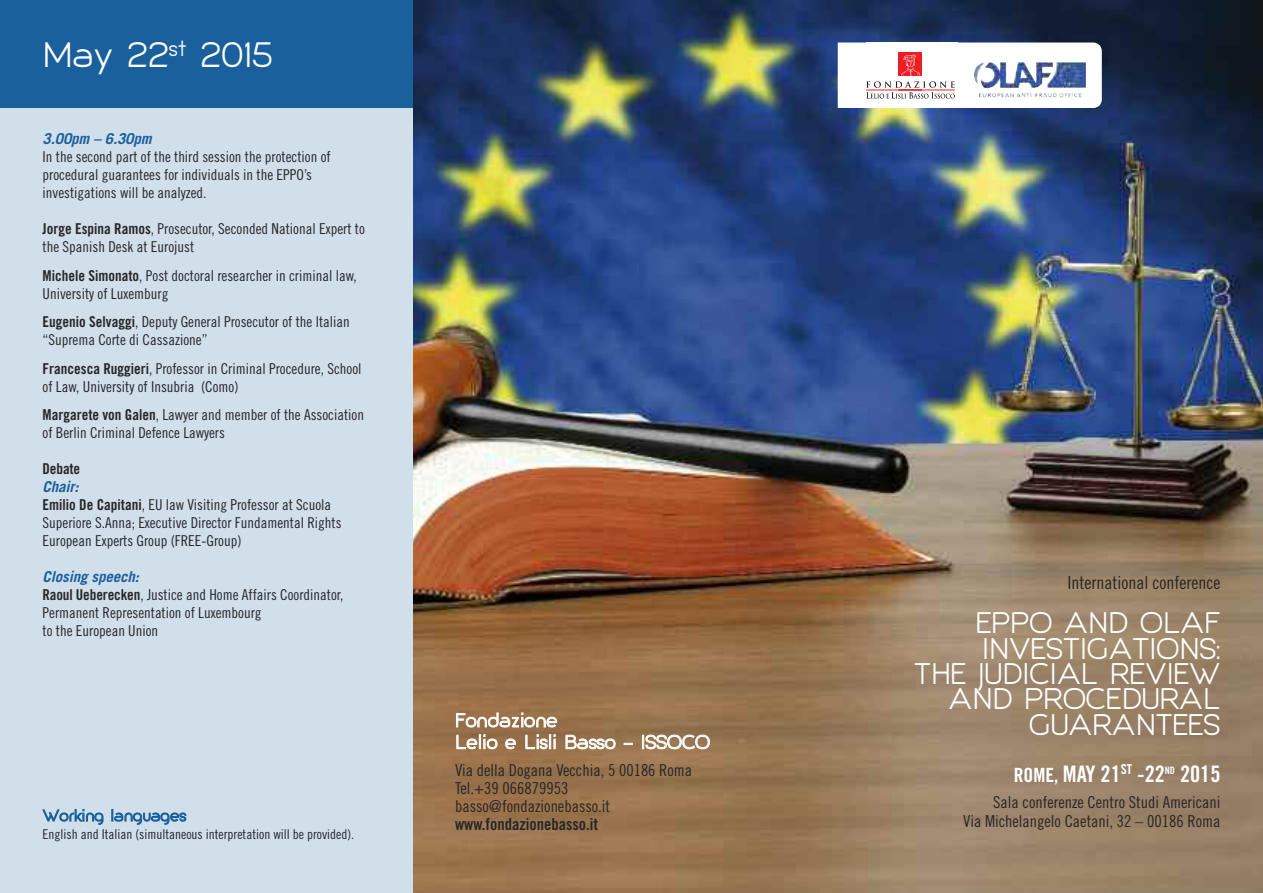
<style>
.page{position:relative;width:1263px;height:893px;background:#fff}
.page>*{position:absolute;margin:0;border:0;box-sizing:border-box;transform-origin:0 0}
.t1{font:33px "Giorgio";color:#fff}
.t2{font:27.9px/25.3px "Giorgio";color:#fff;text-align:right}
.t3{font:22.65px "Trade Gothic Bold Cond Twenty";color:#fff}
.t4{font:18px/21.8px "Giorgio";color:#fff}
.t5{font:18px "Trade Gothic Cond Eighteen";color:#272627}
.t6{font:16.5px/18px "Trade Gothic Cond Eighteen";color:#272627;text-align:right}
.t7{font:16.5px "Trade Gothic Bold Cond Twenty";color:#272627}
.t8{font:15px/18px "Trade Gothic Cond Eighteen";color:#272627}
.t9{font:italic 700 15px "Trade Gothic";letter-spacing:-.01em;color:#1a609d}
.t10{font:15px "Giorgio";letter-spacing:.005em;color:#1a609d}
.t11{font:15px "Trade Gothic Bold Cond Twenty";letter-spacing:-.01em;color:#272627}
.t12{font:13.5px "Trade Gothic Cond Eighteen";color:#272627}
.t13{font:10.2px "Trade Gothic Bold Cond Twenty";color:#fff}
.s1{font-family:"Trade Gothic Bold Cond Twenty"}
.s2{font-size:19.65px}
</style>
<div class="page">
<img style="left:412px;top:0;width:851px;height:893px">
<div style="left:0;top:0;width:412px;height:893px;background:#d1dfeb"></div>
<div style="left:0;top:0;width:412px;height:107px;background:#1a609d"></div>
<svg style="left:838px;top:43px;width:264px;height:65px"></svg>
<hr style="left:866px;top:90px;width:89px;height:1px;background:#ee1d23">
<hr style="left:898px;top:89px;width:24px;height:2px;background:#ee1d23">
<img style="left:974px;top:62px;width:112px;height:36px">
<h1 class="t1" style="left:43px;top:35px;width:232px">May 22<sup>st</sup> 2015</h1>
<p class="t9" style="left:43px;top:133px;width:111px">3.00pm – 6.30pm</p>
<p class="t8" style="left:43px;top:149px;width:290px">In the second part of the third session the protection of procedural guarantees for individuals in the EPPO’s investigations will be analyzed.</p>
<p class="t8" style="left:43px;top:221px;width:324px"><span class="s1">Jorge Espina Ramos</span>, Prosecutor, Seconded National Expert to the Spanish Desk at Eurojust</p>
<p class="t8" style="left:43px;top:268px;width:316px"><span class="s1">Michele Simonato</span>, Post doctoral researcher in criminal law,<br>University of Luxemburg</p>
<p class="t8" style="left:43px;top:314px;width:309px"><span class="s1">Eugenio Selvaggi</span>, Deputy General Prosecutor of the Italian “Suprema Corte di Cassazione”</p>
<p class="t8" style="left:43px;top:361px;width:320px"><span class="s1">Francesca Ruggieri</span>, Professor in Criminal Procedure, School of Law, University of Insubria (Como)</p>
<p class="t8" style="left:43px;top:407px;width:323px"><span class="s1">Margarete von Galen</span>, Lawyer and member of the Association of Berlin Criminal Defence Lawyers</p>
<p class="t11" style="left:43px;top:463px;width:39px">Debate</p>
<p class="t9" style="left:43px;top:481px;width:38px">Chair:</p>
<p class="t8" style="left:43px;top:497px;width:300px"><span class="s1">Emilio De Capitani</span>, EU law Visiting Professor at Scuola<br>Superiore S.Anna; Executive Director Fundamental Rights<br>European Experts Group (FREE-Group)</p>
<p class="t9" style="left:43px;top:571px;width:98px">Closing speech:</p>
<p class="t8" style="left:43px;top:587px;width:302px"><span class="s1">Raoul Ueberecken</span>, Justice and Home Affairs Coordinator,<br>Permanent Representation of Luxembourg<br>to the European Union</p>
<p class="t10" style="left:43px;top:806px;width:145px">Working languages</p>
<p class="t12" style="left:43px;top:830px;width:313px">English and Italian (simultaneous interpretation will be provided).</p>
<p class="t4" style="left:455px;top:711px;width:256px">Fondazione<br>Lelio e Lisli Basso – ISSOCO</p>
<p class="t6" style="left:455px;top:762px;width:239px;text-align:left">Via della Dogana Vecchia, 5 00186 Roma<br>Tel.+39 066879953 basso@fondazionebasso.it</p>
<p class="t7" style="left:455px;top:818px;width:145px">www.fondazionebasso.it</p>
<p class="t5" style="left:1067px;top:576px;width:154px">International conference</p>
<h2 class="t2" style="left:914px;top:612px;width:308px">EPPO AND OLAF<br>INVESTIGATIONS:<br>THE JUDICIAL REVIEW<br>AND PROCEDURAL<br>GUARANTEES</h2>
<h3 class="t3" style="left:1014px;top:765px;width:153px"><span class="s2">ROME,</span> MAY 21<sup>ST</sup> -22</h3>
<p class="t13" style="left:1165px;top:767px;width:12px">ND</p>
<h3 class="t3" style="left:1180px;top:765px;width:42px">2015</h3>
<p class="t6" style="left:963px;top:793px;width:259px;line-height:19.8px">Sala conferenze Centro Studi Americani<br>Via Michelangelo Caetani, 32 – 00186 Roma</p>
</div>
